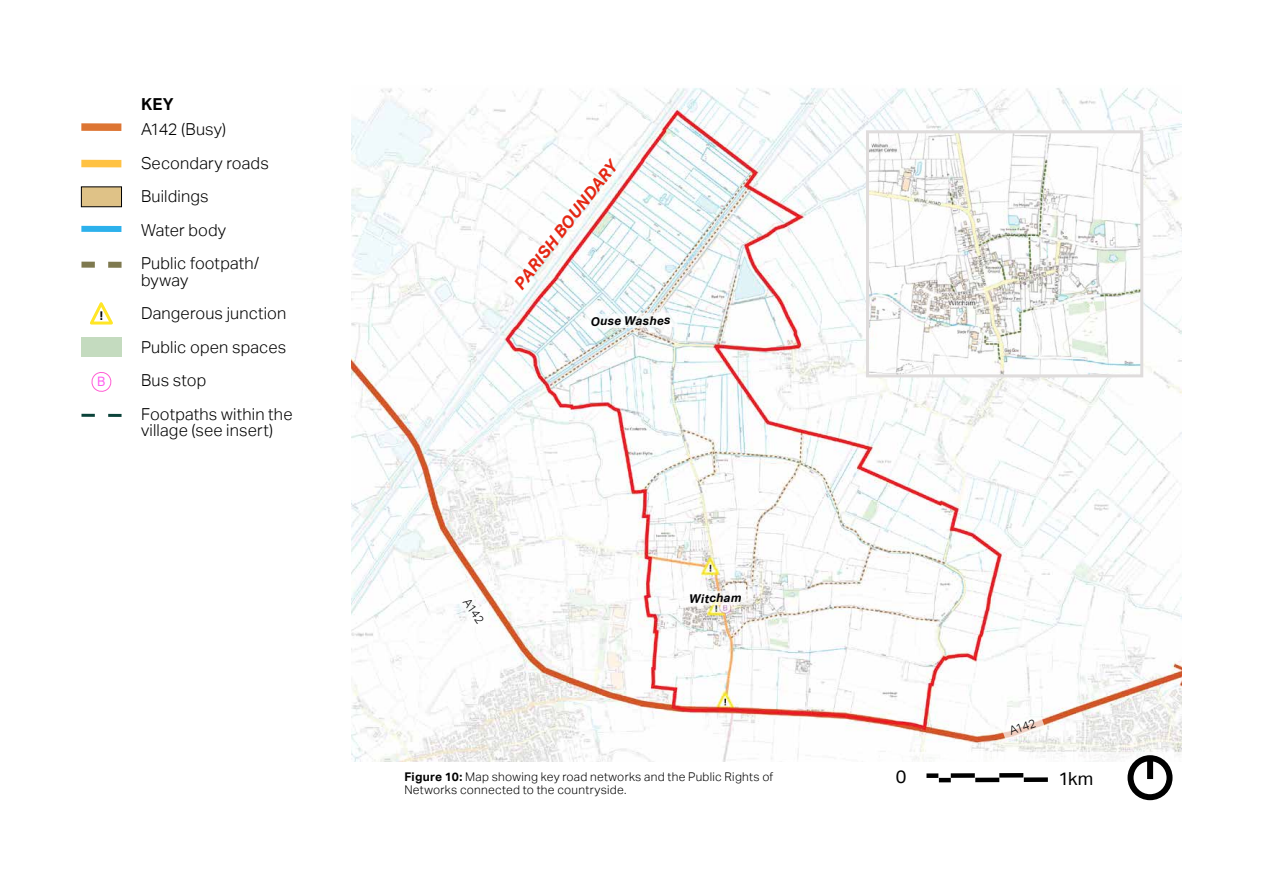
<style>
.page{position:relative;width:1263px;height:893px;background:#fff}
.page>*{position:absolute;margin:0;border:0;box-sizing:border-box;transform-origin:0 0}
.t1{font:18px "AECOM Sans";color:#000}
.t2{font:300 16.5px/33.5px "AECOM Sans";letter-spacing:.01em;color:#000}
.t3{font:italic 700 16.5px "AECOM Sans";color:#e52713}
.t4{font:700 16.5px "AECOM Sans";color:#000}
.t5{font:13.05px "AECOM Sans";color:#ff5ef0}
.t6{font:300 12px/13.5px "AECOM Sans";letter-spacing:.025em;color:#000}
.t7{font:italic 700 12px "AECOM Sans";color:#020203}
.t8{font:300 12px "AECOM Sans";color:#020203}
.t9{font:700 12px "AECOM Sans";color:#000}
.s1{font-weight:700}
</style>
<div class="page">
<svg style="left:91px;top:372px;width:21px;height:20px"></svg>
<svg style="left:90px;top:302px;width:23px;height:23px"></svg>
<img style="left:352px;top:88px;width:830px;height:673px">
<svg style="left:584px;top:313px;width:93px;height:16px"></svg>
<svg style="left:677px;top:590px;width:76px;height:16px"></svg>
<div style="left:81px;top:186px;width:41px;height:21px;background:#dfc287;border:1px solid #000"></div>
<div style="left:81px;top:226px;width:40px;height:6px;background:#2cb1ec"></div>
<svg style="left:81px;top:262px;width:41px;height:6px"></svg>
<div style="left:81px;top:337px;width:40px;height:20px;background:#c4dbbf"></div>
<div style="left:81px;top:123px;width:40px;height:8px;background:#dd7533"></div>
<div style="left:81px;top:160px;width:40px;height:7px;background:#ffc243"></div>
<svg style="left:81px;top:414px;width:41px;height:3px"></svg>
<svg style="left:457px;top:591px;width:34px;height:40px"></svg>
<svg style="left:1001px;top:714px;width:43px;height:26px"></svg>
<div style="left:870px;top:752px;width:312px;height:51px;background:#fff"></div>
<div style="left:1127px;top:755px;width:45px;height:45px;border:6px solid #000;border-radius:50%"></div>
<div style="left:1147px;top:758px;width:6px;height:21px;background:#000"></div>
<img style="left:870px;top:134px;width:269px;height:239px">
<div style="left:866px;top:130px;width:277px;height:247px;border:3px solid #dfdcdc"></div>
<div style="left:951px;top:773px;width:24px;height:5px;background:#000"></div>
<div style="left:926px;top:773px;width:12px;height:5px;background:#000"></div>
<hr style="left:939px;top:778px;width:12px;height:4px;background:#000">
<hr style="left:975px;top:778px;width:24px;height:4px;background:#000">
<div style="left:999px;top:773px;width:24px;height:5px;background:#000"></div>
<div style="left:1024px;top:777px;width:24px;height:5px;background:#000"></div>
<p class="t9" style="left:100px;top:309px;width:5px">!</p>
<p class="t5" style="left:97px;top:374px;width:10px">B</p>
<p class="t4" style="left:141px;top:95px;width:34px">KEY</p>
<p class="t2" style="left:141px;top:113px;width:129px">A142 (Busy)<br>Secondary roads<br>Buildings<br>Water body<br>Public footpath/</p>
<p class="t2" style="left:141px;top:263px;width:153px">byway<br>Dangerous junction<br>Public open spaces<br>Bus stop<br>Footpaths within the</p>
<p class="t2" style="left:141px;top:414px;width:134px">village (see insert)</p>
<p class="t3" style="left:510px;top:281px;width:159px;rotate:-52deg">PARISH BOUNDARY</p>
<p class="t7" style="left:590px;top:314px;width:81px;rotate:-1deg">Ouse Washes</p>
<p class="t8" style="left:471px;top:596px;width:29px;rotate:55deg">A142</p>
<p class="t7" style="left:689px;top:592px;width:54px;rotate:-1deg">Witcham</p>
<p class="t6" style="left:404px;top:770px;width:370px"><span class="s1">Figure 10:</span> Map showing key road networks and the Public Rights of<br>Networks connected to the countryside.</p>
<p class="t8" style="left:1007px;top:725px;width:29px;rotate:-19deg">A142</p>
<p class="t1" style="left:896px;top:766px;width:12px">0</p>
<p class="t1" style="left:1058px;top:768px;width:36px">1km</p>
</div>
